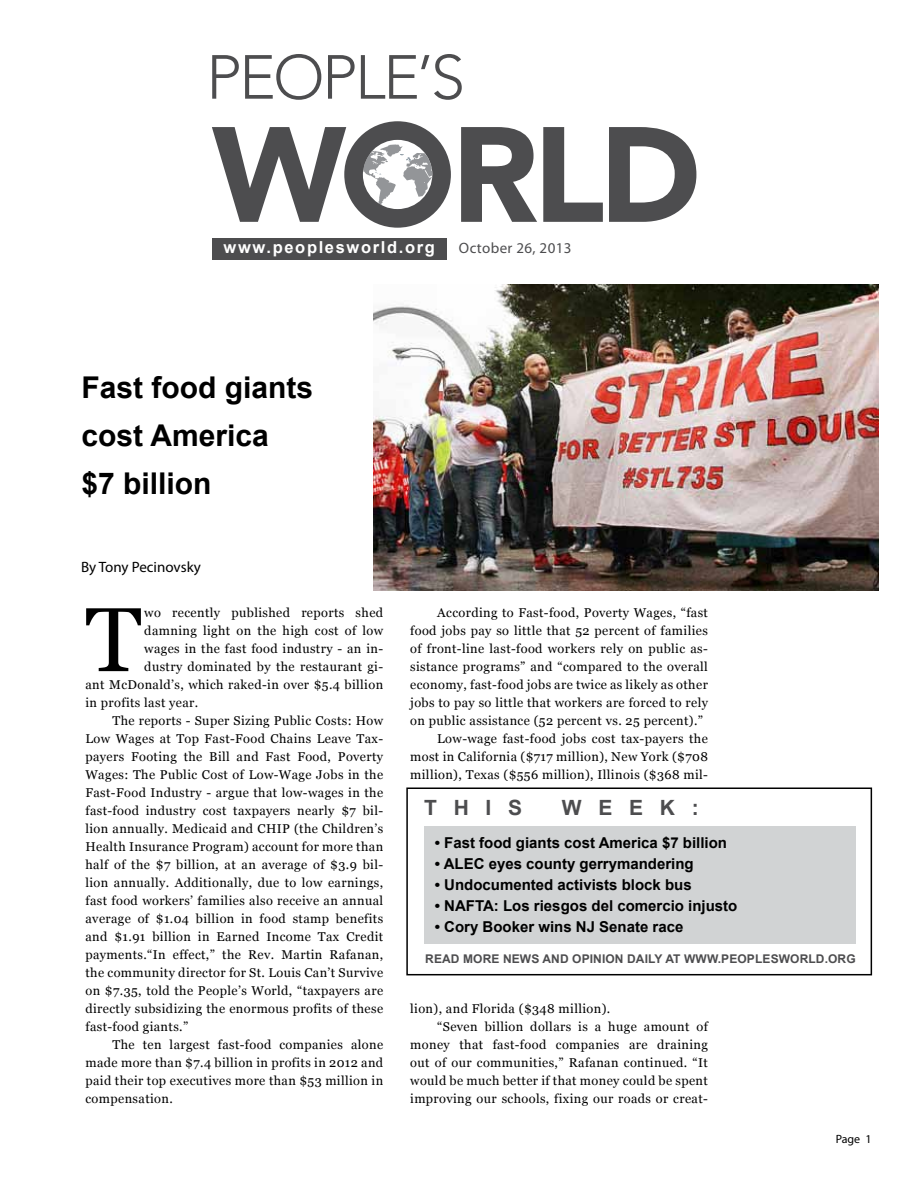
<style>
.page{position:relative;width:918px;height:1188px;background:#fff}
.page>*{position:absolute;margin:0;border:0;box-sizing:border-box;transform-origin:0 0}
.t1{font:90.75px "Georgia";color:#000}
.t2{font:700 30px/48px "Arial";color:#000}
.t3{font:700 21px "Arial";letter-spacing:.8em;color:#4d4d4f}
.t4{font:700 16.5px "Arial";letter-spacing:.1em;color:#fff}
.t5{font:700 15px "Arial";color:#000}
.t6{font:15px "Myriad Pro";color:#000}
.t7{font:15px "Myriad Pro";letter-spacing:.025em;color:#4d4d4f}
.t8{font:12.75px "Georgia";letter-spacing:.03em;color:#000}
.t9{font:700 12px "Arial";letter-spacing:.01em;color:#4d4d4f}
.t10{font:12px "Myriad Pro";color:#000}
</style>
<div class="page">
<div style="left:212px;top:238px;width:235px;height:21px;background:#4d4d4f"></div>
<svg style="left:212px;top:55px;width:27px;height:44px"></svg>
<svg style="left:245px;top:54px;width:76px;height:46px"></svg>
<svg style="left:328px;top:55px;width:27px;height:44px"></svg>
<svg style="left:361px;top:54px;width:101px;height:46px"></svg>
<svg style="left:461px;top:127px;width:76px;height:95px"></svg>
<svg style="left:543px;top:127px;width:60px;height:95px"></svg>
<svg style="left:609px;top:127px;width:87px;height:95px"></svg>
<svg style="left:212px;top:121px;width:239px;height:107px"></svg>
<div style="left:424px;top:826px;width:432px;height:118px;background:#d1d3d4"></div>
<div style="left:406px;top:788px;width:466px;height:187px;border:2px solid #000"></div>
<img style="left:374px;top:285px;width:505px;height:306px">
<p class="t4" style="left:224px;top:237px;width:213px">www.peoplesworld.org</p>
<p class="t7" style="left:459px;top:239px;width:114px">October 26, 2013</p>
<h2 class="t2" style="left:82px;top:364px;width:233px">Fast food giants cost America<br>$7 billion</h2>
<p class="t6" style="left:81px;top:558px;width:121px">By Tony Pecinovsky</p>
<h1 class="t1" style="left:86px;top:585px;width:58px">T</h1>
<p class="t8" style="left:144px;top:605px;width:240px">wo recently published reports shed</p>
<p class="t8" style="left:144px;top:623px;width:240px">damning light on the high cost of low</p>
<p class="t8" style="left:144px;top:641px;width:240px">wages in the fast food industry - an in-</p>
<p class="t8" style="left:144px;top:659px;width:240px">dustry dominated by the restaurant gi-</p>
<p class="t8" style="left:85px;top:677px;width:299px">ant McDonald’s, which raked-in over $5.4 billion</p>
<p class="t8" style="left:85px;top:695px;width:114px">in profits last year.</p>
<p class="t8" style="left:112px;top:713px;width:272px">The reports - Super Sizing Public Costs: How</p>
<p class="t8" style="left:85px;top:731px;width:299px">Low Wages at Top Fast-Food Chains Leave Tax-</p>
<p class="t8" style="left:85px;top:749px;width:299px">payers Footing the Bill and Fast Food, Poverty</p>
<p class="t8" style="left:85px;top:767px;width:299px">Wages: The Public Cost of Low-Wage Jobs in the</p>
<p class="t8" style="left:85px;top:785px;width:299px">Fast-Food Industry - argue that low-wages in the</p>
<p class="t8" style="left:85px;top:803px;width:299px">fast-food industry cost taxpayers nearly $7 bil-</p>
<p class="t8" style="left:85px;top:821px;width:299px">lion annually. Medicaid and CHIP (the Children’s</p>
<p class="t8" style="left:85px;top:839px;width:299px">Health Insurance Program) account for more than</p>
<p class="t8" style="left:85px;top:857px;width:299px">half of the $7 billion, at an average of $3.9 bil-</p>
<p class="t8" style="left:85px;top:875px;width:299px">lion annually. Additionally, due to low earnings,</p>
<p class="t8" style="left:85px;top:893px;width:299px">fast food workers’ families also receive an annual</p>
<p class="t8" style="left:85px;top:911px;width:299px">average of $1.04 billion in food stamp benefits</p>
<p class="t8" style="left:85px;top:929px;width:299px">and $1.91 billion in Earned Income Tax Credit</p>
<p class="t8" style="left:85px;top:947px;width:299px">payments.“In effect,” the Rev. Martin Rafanan,</p>
<p class="t8" style="left:85px;top:965px;width:299px">the community director for St. Louis Can’t Survive</p>
<p class="t8" style="left:85px;top:983px;width:299px">on $7.35, told the People’s World, “taxpayers are</p>
<p class="t8" style="left:85px;top:1001px;width:299px">directly subsidizing the enormous profits of these</p>
<p class="t8" style="left:85px;top:1019px;width:104px">fast-food giants.”</p>
<p class="t8" style="left:112px;top:1037px;width:272px">The ten largest fast-food companies alone</p>
<p class="t8" style="left:85px;top:1055px;width:299px">made more than $7.4 billion in profits in 2012 and</p>
<p class="t8" style="left:85px;top:1073px;width:299px">paid their top executives more than $53 million in</p>
<p class="t8" style="left:85px;top:1091px;width:89px">compensation.</p>
<p class="t8" style="left:437px;top:605px;width:272px">According to Fast-food, Poverty Wages, “fast</p>
<p class="t8" style="left:410px;top:623px;width:299px">food jobs pay so little that 52 percent of families</p>
<p class="t8" style="left:410px;top:641px;width:299px">of front-line last-food workers rely on public as-</p>
<p class="t8" style="left:410px;top:659px;width:299px">sistance programs” and “compared to the overall</p>
<p class="t8" style="left:410px;top:677px;width:299px">economy, fast-food jobs are twice as likely as other</p>
<p class="t8" style="left:410px;top:695px;width:299px">jobs to pay so little that workers are forced to rely</p>
<p class="t8" style="left:410px;top:713px;width:294px">on public assistance (52 percent vs. 25 percent).”</p>
<p class="t8" style="left:437px;top:731px;width:272px">Low-wage fast-food jobs cost tax-payers the</p>
<p class="t8" style="left:410px;top:749px;width:299px">most in California ($717 million), New York ($708</p>
<p class="t8" style="left:410px;top:767px;width:299px">million), Texas ($556 million), Illinois ($368 mil-</p>
<h3 class="t3" style="left:424px;top:794px;width:100px">this</h3>
<h3 class="t3" style="left:562px;top:794px;width:139px">week:</h3>
<p class="t5" style="left:435px;top:833px;width:294px">• Fast food giants cost America $7 billion</p>
<p class="t5" style="left:435px;top:854px;width:260px">• ALEC eyes county gerrymandering</p>
<p class="t5" style="left:435px;top:875px;width:258px">• Undocumented activists block bus</p>
<p class="t5" style="left:435px;top:896px;width:304px">• NAFTA: Los riesgos del comercio injusto</p>
<p class="t5" style="left:435px;top:917px;width:250px">• Cory Booker wins NJ Senate race</p>
<p class="t9" style="left:425px;top:951px;width:339px">read more news an d opinion daily at www.peoples</p>
<p class="t9" style="left:779px;top:951px;width:78px">world.org</p>
<p class="t8" style="left:410px;top:1001px;width:202px">lion), and Florida ($348 million).</p>
<p class="t8" style="left:437px;top:1019px;width:272px">“Seven billion dollars is a huge amount of</p>
<p class="t8" style="left:410px;top:1037px;width:299px">money that fast-food companies are draining</p>
<p class="t8" style="left:410px;top:1055px;width:299px">out of our communities,” Rafanan continued. “It</p>
<p class="t8" style="left:410px;top:1073px;width:299px">would be much better if that money could be spent</p>
<p class="t8" style="left:410px;top:1091px;width:299px">improving our schools, fixing our roads or creat-</p>
<p class="t10" style="left:836px;top:1132px;width:37px">Page 1</p>
</div>
